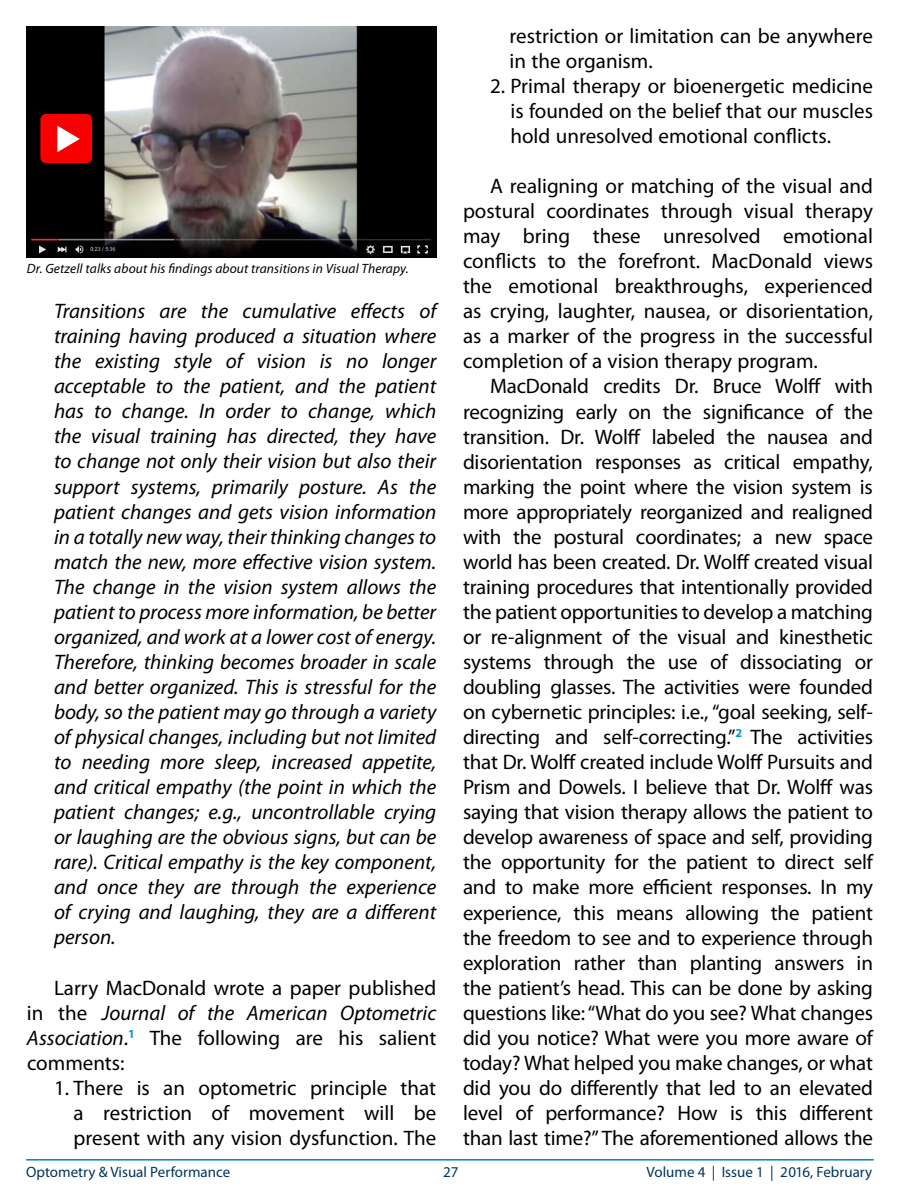
<style>
.page{position:relative;width:900px;height:1200px;background:#fff}
.page>*{position:absolute;margin:0;border:0;box-sizing:border-box;transform-origin:0 0}
.t1{font:21px/25px "Myriad Pro";color:#000;text-align:justify}
.t2{font:italic 21px/25px "Myriad Pro";color:#000;text-align:justify}
.t3{font:15px "Myriad Pro";color:#00355f}
.t4{font:italic 13.5px "Myriad Pro";letter-spacing:.01em;color:#000}
.s1{font-style:italic}
</style>
<div class="page">
<hr style="left:26px;top:1159px;width:848px;height:2px;background:#0082b8">
<svg style="left:26px;top:26px;width:14px;height:232px"></svg>
<img style="left:27px;top:27px;width:409px;height:230px">
<div style="left:40px;top:114px;width:52px;height:49px;background:#f90000;border-radius:5px"></div>
<svg style="left:57px;top:126px;width:23px;height:26px"></svg>
<p class="t4" style="left:27px;top:261px;width:383px">Dr. Getzell talks about his findings about transitions in Visual Therapy.</p>
<p class="t2" style="left:54px;top:299px;width:384px">Transitions are the cumulative effects of training having produced a situation where the existing style of vision is no longer acceptable to the patient, and the patient has to change. In order to change, which the visual training has directed, they have to change not only their vision but also their support systems, primarily posture. As the patient changes and gets vision information in a totally new way, their thinking changes to match the new, more effective vision system.<br>The change in the vision system allows the patient to process more information, be better organized, and work at a lower cost of energy.<br>Therefore, thinking becomes broader in scale and better organized. This is stressful for the body, so the patient may go through a variety of physical changes, including but not limited to needing more sleep, increased appetite, and critical empathy (the point in which the patient changes; e.g., uncontrollable crying or laughing are the obvious signs, but can be rare). Critical empathy is the key component, and once they are through the experience of crying and laughing, they are a different person.</p>
<p class="t1" style="left:27px;top:975px;width:411px;text-indent:27px">Larry MacDonald wrote a paper published in the <span class="s1">Journal of the American Optometric Association</span>.<sup>1</sup> The following are his salient comments:</p>
<p class="t1" style="left:74px;top:1076px;width:364px;text-indent:-20px">1. There is an optometric principle that a restriction of movement will be present with any vision dysfunction. The</p>
<p class="t1" style="left:510px;top:24px;width:365px">restriction or limitation can be anywhere in the organism.</p>
<p class="t1" style="left:510px;top:74px;width:364px;text-indent:-20px">2. Primal therapy or bioenergetic medicine is founded on the belief that our muscles hold unresolved emotional conflicts.</p>
<p class="t1" style="left:463px;top:174px;width:412px;text-indent:27px">A realigning or matching of the visual and postural coordinates through visual therapy may bring these unresolved emotional conflicts to the forefront. MacDonald views the emotional breakthroughs, experienced as crying, laughter, nausea, or disorientation, as a marker of the progress in the successful completion of a vision therapy program.</p>
<p class="t1" style="left:463px;top:374px;width:412px;text-indent:27px">MacDonald credits Dr. Bruce Wolff with recognizing early on the significance of the transition. Dr. Wolff labeled the nausea and disorientation responses as critical empathy, marking the point where the vision system is more appropriately reorganized and realigned with the postural coordinates; a new space world has been created. Dr. Wolff created visual training procedures that intentionally provided the patient opportunities to develop a matching or re-alignment of the visual and kinesthetic systems through the use of dissociating or doubling glasses. The activities were founded on cybernetic principles: i.e., “goal seeking, self&shy;directing and self-correcting.”<sup>2</sup> The activities that Dr. Wolff created include Wolff Pursuits and Prism and Dowels. I believe that Dr. Wolff was saying that vision therapy allows the patient to develop awareness of space and self, providing the opportunity for the patient to direct self and to make more efficient responses. In my experience, this means allowing the patient the freedom to see and to experience through exploration rather than planting answers in the patient’s head. This can be done by asking questions like: “What do you see? What changes did you notice? What were you more aware of today? What helped you make changes, or what did you do differently that led to an elevated level of performance? How is this different than last time?” The aforementioned allows the</p>
<p class="t3" style="left:26px;top:1164px;width:206px">Optometry &amp; Visual Performance</p>
<p class="t3" style="left:443px;top:1164px;width:17px">27</p>
<p class="t3" style="left:647px;top:1164px;width:227px">Volume 4 | Issue 1 | 2016, February</p>
</div>
